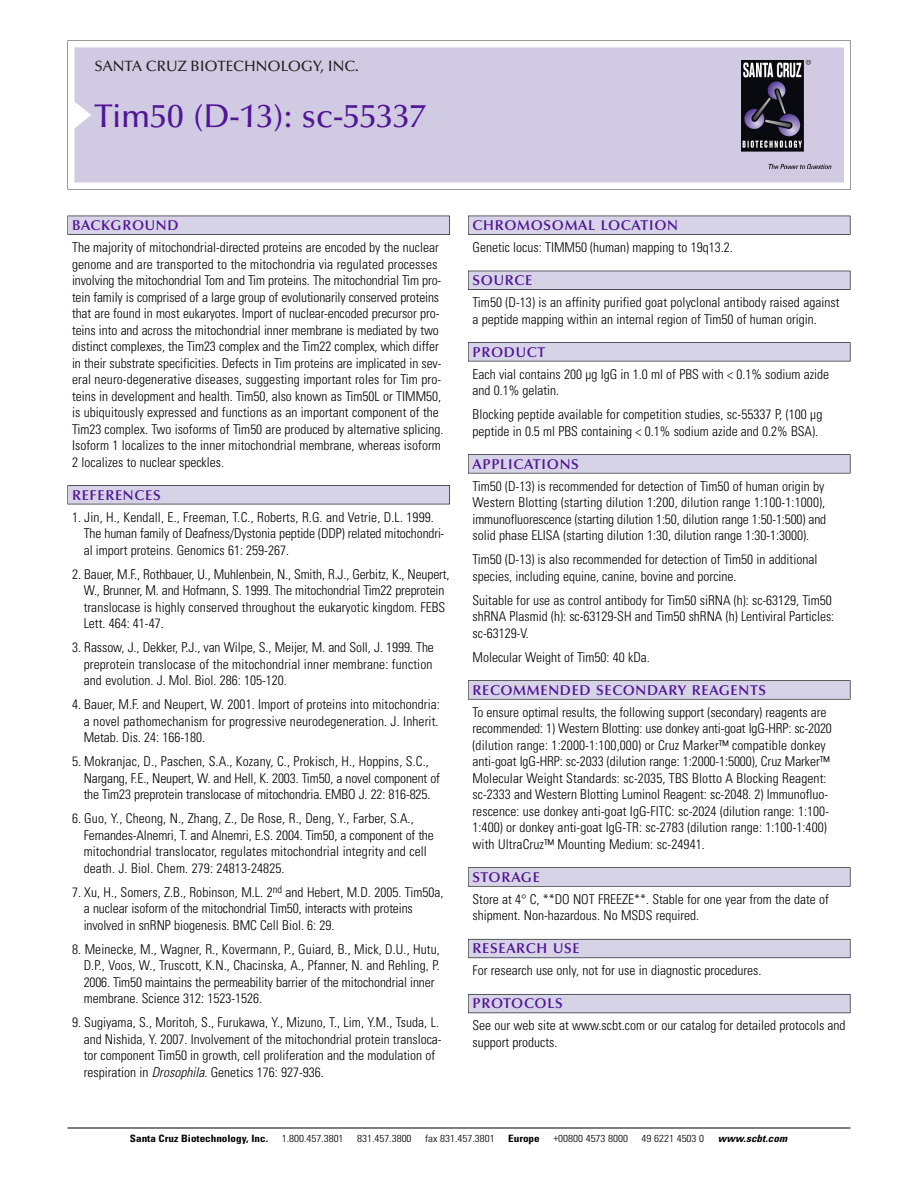
<style>
.page{position:relative;width:918px;height:1188px;background:#fff}
.page>*{position:absolute;margin:0;border:0;box-sizing:border-box;transform-origin:0 0}
.t1{font:500 33px "Optima";color:#511695}
.t2{font:500 15px "Optima";color:#231f20}
.t3{font:600 14.25px "Optima";letter-spacing:.05em;color:#511695}
.t4{font:300 condensed 13.5px/16.5px "Univers";color:#000}
.t5{font:300 condensed 10.2px "Univers";color:#000;scale:1.1 1}
.t6{font:700 condensed 10.2px "Univers";color:#000;scale:1.1 1}
.t7{font:italic 700 condensed 10.2px "Univers";letter-spacing:.005em;color:#000;scale:1.1 1}
.s1{font-style:italic}
</style>
<div class="page">
<svg style="left:68px;top:40px;width:783px;height:149px"></svg>
<div style="left:74px;top:47px;width:770px;height:135px;background:#d1cae3"></div>
<img style="left:741px;top:60px;width:90px;height:108px">
<div style="left:68px;top:216px;width:382px;height:19px;background:#525155"></div>
<div style="left:68px;top:216px;width:381px;height:18px;background:#d7d3e7"></div>
<div style="left:68px;top:485px;width:382px;height:19px;background:#525155"></div>
<div style="left:68px;top:486px;width:381px;height:18px;background:#d7d3e7"></div>
<div style="left:468px;top:216px;width:382px;height:19px;background:#525155"></div>
<div style="left:468px;top:216px;width:382px;height:18px;background:#d7d3e7"></div>
<div style="left:468px;top:271px;width:382px;height:19px;background:#515055"></div>
<div style="left:468px;top:271px;width:382px;height:18px;background:#d7d3e7"></div>
<div style="left:468px;top:342px;width:382px;height:19px;background:#545357"></div>
<div style="left:468px;top:343px;width:382px;height:18px;background:#d7d3e7"></div>
<div style="left:468px;top:454px;width:382px;height:19px;background:#575759"></div>
<div style="left:468px;top:455px;width:382px;height:18px;background:#d7d3e7"></div>
<svg style="left:468px;top:680px;width:382px;height:20px"></svg>
<div style="left:468px;top:681px;width:382px;height:18px;background:#d7d3e7"></div>
<div style="left:468px;top:867px;width:382px;height:20px;background:#666667"></div>
<div style="left:468px;top:868px;width:382px;height:18px;background:#d7d3e7"></div>
<div style="left:468px;top:939px;width:382px;height:19px;background:#66646d"></div>
<div style="left:468px;top:940px;width:382px;height:18px;background:#d7d3e7"></div>
<div style="left:468px;top:994px;width:382px;height:19px;background:#5b5961"></div>
<div style="left:468px;top:995px;width:382px;height:18px;background:#d7d3e7"></div>
<hr style="left:68px;top:1128px;width:782px;height:1px;background:#000">
<p class="t2" style="left:94px;top:61px;width:266px">SANTA CRUZ BIOTECHNOLOGY, INC.</p>
<h1 class="t1" style="left:94px;top:103px;width:333px">Tim50 (D-13): sc-55337</h1>
<p class="t3" style="left:72px;top:219px;width:108px">BACKGROUND</p>
<p class="t4" style="left:72px;top:240px;width:373px">The majority of mitochondrial-directed proteins are encoded by the nuclear genome and are transported to the mitochondria via regulated processes involving the mitochondrial Tom and Tim proteins. The mitochondrial Tim pro&shy;tein family is comprised of a large group of evolutionarily conserved proteins that are found in most eukaryotes. Import of nuclear-encoded precursor pro&shy;teins into and across the mitochondrial inner membrane is mediated by two distinct complexes, the Tim23 complex and the Tim22 complex, which differ in their substrate specificities. Defects in Tim proteins are implicated in sev&shy;eral neuro-degenerative diseases, suggesting important roles for Tim pro&shy;teins in development and health. Tim50, also known as Tim50L or TIMM50, is ubiquitously expressed and functions as an important component of the Tim23 complex. Two isoforms of Tim50 are produced by alternative splicing.<br>Isoform 1 localizes to the inner mitochondrial membrane, whereas isoform 2 localizes to nuclear speckles.</p>
<p class="t3" style="left:72px;top:489px;width:90px">REFERENCES</p>
<p class="t4" style="left:84px;top:510px;width:362px;text-indent:-12px">1. Jin, H., Kendall, E., Freeman, T.C., Roberts, R.G. and Vetrie, D.L. 1999.<br>The human family of Deafness/Dystonia peptide (DDP) related mitochondri&shy;al import proteins. Genomics 61: 259-267.</p>
<p class="t4" style="left:84px;top:567px;width:367px;text-indent:-12px">2. Bauer, M.F., Rothbauer, U., Muhlenbein, N., Smith, R.J., Gerbitz, K., Neupert, W., Brunner, M. and Hofmann, S. 1999. The mitochondrial Tim22 preprotein translocase is highly conserved throughout the eukaryotic kingdom. FEBS Lett. 464: 41-47.</p>
<p class="t4" style="left:84px;top:640px;width:352px;text-align:justify;text-indent:-12px">3. Rassow, J., Dekker, P.J., van Wilpe, S., Meijer, M. and Soll, J. 1999. The preprotein translocase of the mitochondrial inner membrane: function and evolution. J. Mol. Biol. 286: 105-120.</p>
<p class="t4" style="left:84px;top:697px;width:358px;text-align:justify;text-indent:-12px">4. Bauer, M.F. and Neupert, W. 2001. Import of proteins into mitochondria: a novel pathomechanism for progressive neurodegeneration. J. Inherit.<br>Metab. Dis. 24: 166-180.</p>
<p class="t4" style="left:84px;top:754px;width:358px;text-indent:-12px">5. Mokranjac, D., Paschen, S.A., Kozany, C., Prokisch, H., Hoppins, S.C.,<br>Nargang, F.E., Neupert, W. and Hell, K. 2003. Tim50, a novel component of the Tim23 preprotein translocase of mitochondria. EMBO J. 22: 816-825.</p>
<p class="t4" style="left:84px;top:811px;width:352px;text-indent:-12px">6. Guo, Y., Cheong, N., Zhang, Z., De Rose, R., Deng, Y., Farber, S.A., Fernandes-Alnemri, T. and Alnemri, E.S. 2004. Tim50, a component of the mitochondrial translocator, regulates mitochondrial integrity and cell death. J. Biol. Chem. 279: 24813-24825.</p>
<p class="t4" style="left:84px;top:885px;width:361px;text-indent:-12px">7. Xu, H., Somers, Z.B., Robinson, M.L. 2<sup>nd</sup> and Hebert, M.D. 2005. Tim50a, a nuclear isoform of the mitochondrial Tim50, interacts with proteins involved in snRNP biogenesis. BMC Cell Biol. 6: 29.</p>
<p class="t4" style="left:84px;top:942px;width:358px;text-indent:-12px">8. Meinecke, M., Wagner, R., Kovermann, P., Guiard, B., Mick, D.U., Hutu, D.P., Voos, W., Truscott, K.N., Chacinska, A., Pfanner, N. and Rehling, P.<br>2006. Tim50 maintains the permeability barrier of the mitochondrial inner membrane. Science 312: 1523-1526.</p>
<p class="t4" style="left:84px;top:1015px;width:360px;text-indent:-12px">9. Sugiyama, S., Moritoh, S., Furukawa, Y., Mizuno, T., Lim, Y.M., Tsuda, L. and Nishida, Y. 2007. Involvement of the mitochondrial protein transloca&shy;tor component Tim50 in growth, cell proliferation and the modulation of respiration in <span class="s1">Drosophila</span>. Genetics 176: 927-936.</p>
<p class="t3" style="left:473px;top:219px;width:207px">CHROMOSOMAL LOCATION</p>
<p class="t4" style="left:473px;top:240px;width:262px">Genetic locus: TIMM50 (human) mapping to 19q13.2.</p>
<p class="t3" style="left:473px;top:275px;width:61px">SOURCE</p>
<p class="t4" style="left:473px;top:295px;width:369px">Tim50 (D-13) is an affinity purified goat polyclonal antibody raised against a peptide mapping within an internal region of Tim50 of human origin.</p>
<p class="t3" style="left:473px;top:346px;width:74px">PRODUCT</p>
<p class="t4" style="left:473px;top:367px;width:358px">Each vial contains 200 µg IgG in 1.0 ml of PBS with &lt; 0.1% sodium azide and 0.1% gelatin.</p>
<p class="t4" style="left:473px;top:407px;width:351px">Blocking peptide available for competition studies, sc-55337 P, (100 µg peptide in 0.5 ml PBS containing &lt; 0.1% sodium azide and 0.2% BSA).</p>
<p class="t3" style="left:473px;top:458px;width:108px">APPLICATIONS</p>
<p class="t4" style="left:473px;top:479px;width:355px">Tim50 (D-13) is recommended for detection of Tim50 of human origin by Western Blotting (starting dilution 1:200, dilution range 1:100-1:1000), immunofluorescence (starting dilution 1:50, dilution range 1:50-1:500) and solid phase ELISA (starting dilution 1:30, dilution range 1:30-1:3000).</p>
<p class="t4" style="left:473px;top:552px;width:346px">Tim50 (D-13) is also recommended for detection of Tim50 in additional species, including equine, canine, bovine and porcine.</p>
<p class="t4" style="left:473px;top:593px;width:363px">Suitable for use as control antibody for Tim50 siRNA (h): sc-63129, Tim50 shRNA Plasmid (h): sc-63129-SH and Tim50 shRNA (h) Lentiviral Particles: sc-63129-V.</p>
<p class="t4" style="left:473px;top:650px;width:179px">Molecular Weight of Tim50: 40 kDa.</p>
<p class="t3" style="left:473px;top:684px;width:295px">RECOMMENDED SECONDARY REAGENTS</p>
<p class="t4" style="left:473px;top:705px;width:361px">To ensure optimal results, the following support (secondary) reagents are recommended: 1) Western Blotting: use donkey anti-goat IgG-HRP: sc-2020 (dilution range: 1:2000-1:100,000) or Cruz Marker™ compatible donkey anti-goat IgG-HRP: sc-2033 (dilution range: 1:2000-1:5000), Cruz Marker™ Molecular Weight Standards: sc-2035, TBS Blotto A Blocking Reagent: sc-2333 and Western Blotting Luminol Reagent: sc-2048. 2) Immunofluo&shy;rescence: use donkey anti-goat IgG-FITC: sc-2024 (dilution range: 1:100- 1:400) or donkey anti-goat IgG-TR: sc-2783 (dilution range: 1:100-1:400) with UltraCruz™ Mounting Medium: sc-24941.</p>
<p class="t3" style="left:473px;top:871px;width:69px">STORAGE</p>
<p class="t4" style="left:473px;top:892px;width:358px">Store at 4° C, **DO NOT FREEZE**. Stable for one year from the date of shipment. Non-hazardous. No MSDS required.</p>
<p class="t3" style="left:473px;top:943px;width:109px">RESEARCH USE</p>
<p class="t4" style="left:473px;top:964px;width:290px">For research use only, not for use in diagnostic procedures.</p>
<p class="t3" style="left:473px;top:998px;width:92px">PROTOCOLS</p>
<p class="t4" style="left:473px;top:1019px;width:375px">See our web site at www.scbt.com or our catalog for detailed protocols and support products.</p>
<p class="t6" style="left:130px;top:1135px;width:127px">Santa Cruz Biotechnology, Inc.</p>
<p class="t5" style="left:282px;top:1135px;width:58px">1.800.457.3801</p>
<p class="t5" style="left:357px;top:1135px;width:51px">831.457.3800</p>
<p class="t5" style="left:425px;top:1135px;width:65px">fax 831.457.3801</p>
<p class="t6" style="left:508px;top:1135px;width:30px">Europe</p>
<p class="t5" style="left:553px;top:1135px;width:69px">+00800 4573 8000</p>
<p class="t5" style="left:642px;top:1135px;width:58px">49 6221 4503 0</p>
<p class="t7" style="left:718px;top:1135px;width:64px">www.scbt.com</p>
</div>
